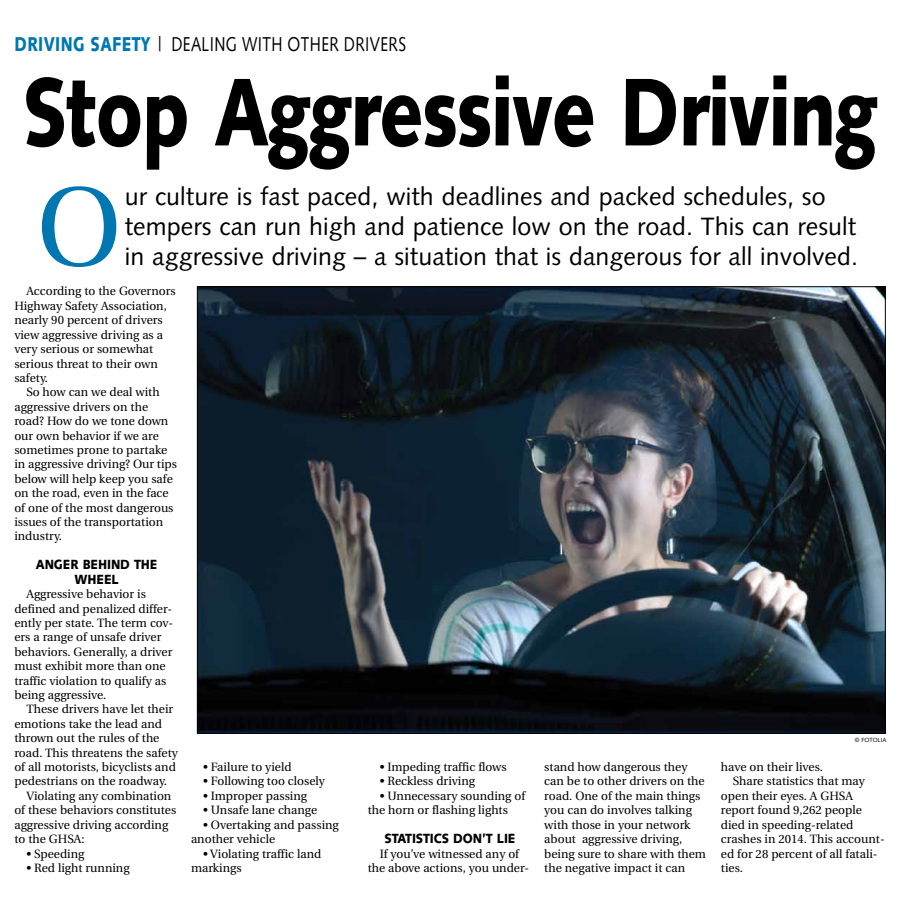
<style>
.page{position:relative;width:900px;height:908px;background:#fff}
.page>*{position:absolute;margin:0;border:0;box-sizing:border-box;transform-origin:0 0}
.t1{font:111.7px "Utopia";color:#0077b1}
.t2{font:900 96px "Syntax";letter-spacing:-.015em;color:#000;scale:.77 1}
.t3{font:25px/30px "Syntax";letter-spacing:.005em;color:#000}
.t4{font:20px "Syntax";letter-spacing:.025em;color:#000;scale:.77 1}
.t5{font:900 13.3px/14.4px "Syntax";letter-spacing:-.01em;color:#000;text-align:center;scale:.91 1}
.t6{font:12px/14.4px "Utopia";color:#000}
.t7{font:6px "Syntax";color:#000}
.s1{font-weight:900;color:#0077b1}
</style>
<div class="page">
<img style="left:199px;top:288px;width:685px;height:443px">
<h3 class="t4" style="left:14px;top:32px;width:510px"><span class="s1">DRIVING SAFETY</span> | DEALING WITH OTHER DRIVERS</h3>
<h2 class="t2" style="left:22px;top:55px;width:1112px">Stop Aggressive Driving</h2>
<h1 class="t1" style="left:37px;top:166px;width:87px">O</h1>
<h3 class="t3" style="left:125px;top:182px;width:735px">ur culture is fast paced, with deadlines and packed schedules, so tempers can run high and patience low on the road. This can result in aggressive driving – a situation that is dangerous for all involved.</h3>
<p class="t6" style="left:14px;top:284px;width:163px;text-indent:12px">According to the Governors<br>Highway Safety Association, nearly 90 percent of drivers view aggressive driving as a very serious or somewhat serious threat to their own safety.</p>
<p class="t6" style="left:14px;top:385px;width:164px;text-indent:12px">So how can we deal with aggressive drivers on the road? How do we tone down our own behavior if we are sometimes prone to partake in aggressive driving? Our tips below will help keep you safe on the road, even in the face of one of the most dangerous issues of the transportation industry.</p>
<p class="t5" style="left:36px;top:557px;width:135px">ANGER BEHIND THE<br>WHEEL</p>
<p class="t6" style="left:14px;top:587px;width:160px;text-indent:12px">Aggressive behavior is defined and penalized differ&shy;ently per state. The term cov&shy;ers a range of unsafe driver behaviors. Generally, a driver must exhibit more than one traffic violation to qualify as being aggressive.</p>
<p class="t6" style="left:26px;top:702px;width:148px">These drivers have let their</p>
<p class="t6" style="left:14px;top:716px;width:149px">emotions take the lead and</p>
<p class="t6" style="left:14px;top:731px;width:147px">thrown out the rules of the</p>
<p class="t6" style="left:14px;top:745px;width:165px">road. This threatens the safety</p>
<p class="t6" style="left:14px;top:759px;width:163px">of all motorists, bicyclists and</p>
<p class="t6" style="left:14px;top:774px;width:154px">pedestrians on the roadway.</p>
<p class="t6" style="left:26px;top:788px;width:147px">Violating any combination</p>
<p class="t6" style="left:14px;top:803px;width:163px">of these behaviors constitutes</p>
<p class="t6" style="left:14px;top:817px;width:155px">aggressive driving according</p>
<p class="t6" style="left:14px;top:831px;width:72px">to the GHSA:</p>
<p class="t6" style="left:26px;top:846px;width:60px">• Speeding</p>
<p class="t6" style="left:26px;top:860px;width:105px">• Red light running</p>
<p class="t6" style="left:203px;top:759px;width:90px">• Failure to yield</p>
<p class="t6" style="left:203px;top:774px;width:123px">• Following too closely</p>
<p class="t6" style="left:203px;top:788px;width:106px">• Improper passing</p>
<p class="t6" style="left:203px;top:803px;width:116px">• Unsafe lane change</p>
<p class="t6" style="left:191px;top:817px;width:149px;text-indent:12px">• Overtaking and passing another vehicle</p>
<p class="t6" style="left:191px;top:846px;width:132px;text-indent:12px">• Violating traffic land markings</p>
<p class="t6" style="left:380px;top:759px;width:128px">• Impeding traffic flows</p>
<p class="t6" style="left:380px;top:774px;width:97px">• Reckless driving</p>
<p class="t6" style="left:368px;top:788px;width:159px;text-indent:12px">• Unnecessary sounding of the horn or flashing lights</p>
<p class="t5" style="left:384px;top:831px;width:146px">STATISTICS DON’T LIE</p>
<p class="t6" style="left:368px;top:846px;width:163px;text-align:center">If you’ve witnessed any of<br>the above actions, you under-</p>
<p class="t7" style="left:855px;top:736px;width:33px">© FOTOLIA</p>
<p class="t6" style="left:544px;top:759px;width:163px">stand how dangerous they can be to other drivers on the road. One of the main things you can do involves talking with those in your network about aggressive driving, being sure to share with them the negative impact it can</p>
<p class="t6" style="left:721px;top:759px;width:103px">have on their lives.</p>
<p class="t6" style="left:733px;top:774px;width:133px">Share statistics that may</p>
<p class="t6" style="left:721px;top:788px;width:134px">open their eyes. A GHSA</p>
<p class="t6" style="left:721px;top:803px;width:143px">report found 9,262 people</p>
<p class="t6" style="left:721px;top:817px;width:134px">died in speeding-related</p>
<p class="t6" style="left:721px;top:831px;width:165px">crashes in 2014. This account-</p>
<p class="t6" style="left:721px;top:846px;width:158px">ed for 28 percent of all fatali-</p>
<p class="t6" style="left:721px;top:860px;width:23px">ties.</p>
</div>
